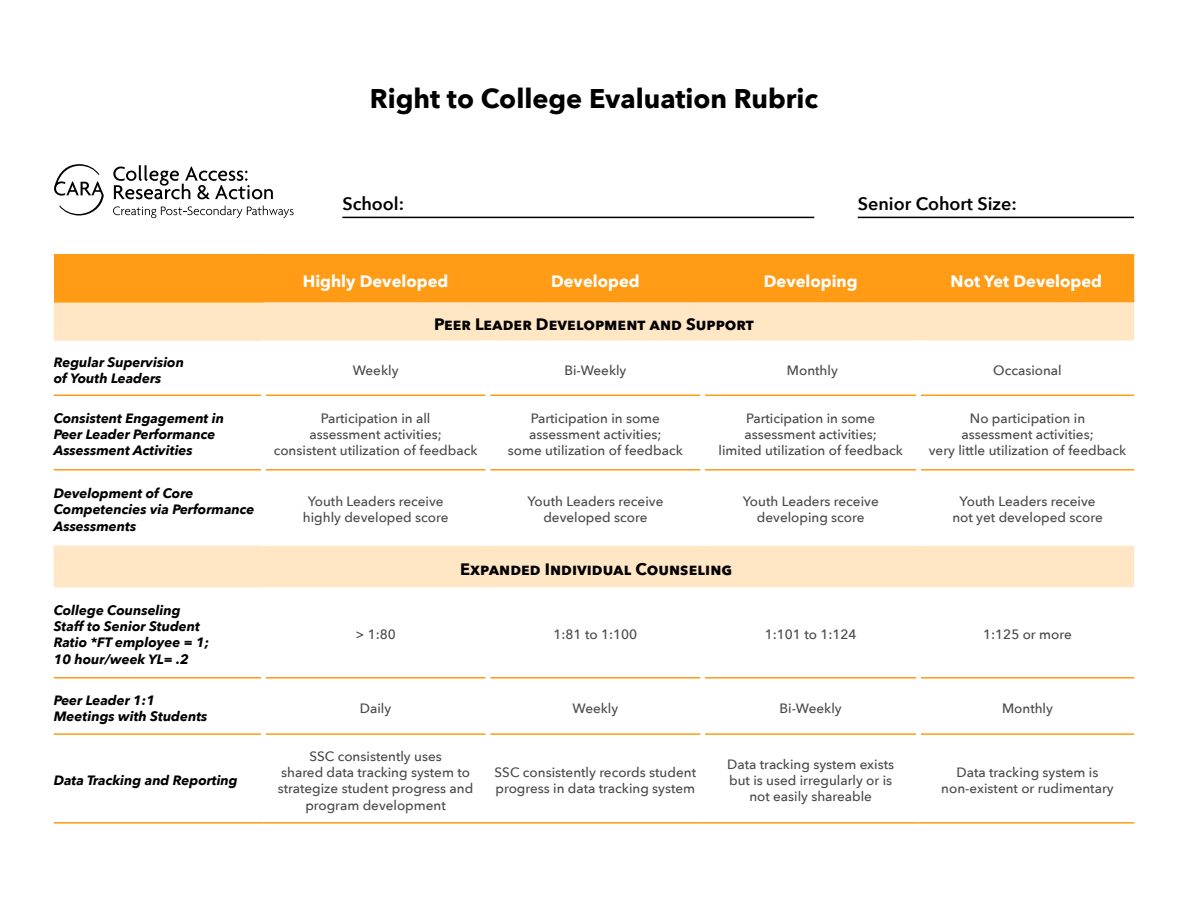
<style>
.page{position:relative;width:1188px;height:918px;background:#fff}
.page>*{position:absolute;margin:0;border:0;box-sizing:border-box;transform-origin:0 0}
.t1{font:700 27px "Avenir Next";color:#000}
.t2{font:600 18px "Avenir Next";color:#000}
.t3{font:700 16.5px "Avenir Next";color:#000}
.t4{font:700 16.5px "Avenir Next";color:#fff}
.t5{font:500 13.5px/16.2px "Avenir Next";color:#48484a;text-align:center}
.t6{font:italic 700 13.5px/16.2px "Avenir Next";color:#000}
</style>
<div class="page">
<div style="left:54px;top:254px;width:209px;height:49px;background:#ff9b14"></div>
<div style="left:263px;top:254px;width:871px;height:49px;background:#ff9b14"></div>
<svg style="left:54px;top:303px;width:1080px;height:284px;fill:#ffe6c4"></svg>
<svg style="left:263px;top:341px;width:871px;height:247px"></svg>
<hr style="left:54px;top:677px;width:207px;height:2px;background:#ff9b14">
<hr style="left:266px;top:677px;width:220px;height:2px;background:#ff9b14">
<hr style="left:490px;top:677px;width:211px;height:2px;background:#ff9b14">
<hr style="left:705px;top:677px;width:211px;height:2px;background:#ff9b14">
<hr style="left:921px;top:677px;width:213px;height:2px;background:#ff9b14">
<hr style="left:54px;top:733px;width:207px;height:2px;background:#ff9b14">
<hr style="left:266px;top:733px;width:220px;height:2px;background:#ff9b14">
<hr style="left:490px;top:733px;width:211px;height:2px;background:#ff9b14">
<hr style="left:705px;top:733px;width:211px;height:2px;background:#ff9b14">
<hr style="left:921px;top:733px;width:213px;height:2px;background:#ff9b14">
<hr style="left:54px;top:395px;width:207px;height:1px;background:#ff9b14">
<hr style="left:266px;top:395px;width:220px;height:1px;background:#ff9b14">
<hr style="left:490px;top:395px;width:211px;height:1px;background:#ff9b14">
<hr style="left:705px;top:395px;width:211px;height:1px;background:#ff9b14">
<hr style="left:921px;top:395px;width:213px;height:1px;background:#ff9b14">
<hr style="left:54px;top:469px;width:207px;height:2px;background:#ff9b14">
<hr style="left:266px;top:469px;width:220px;height:2px;background:#ff9b14">
<hr style="left:490px;top:469px;width:211px;height:2px;background:#ff9b14">
<hr style="left:705px;top:469px;width:211px;height:2px;background:#ff9b14">
<hr style="left:921px;top:469px;width:213px;height:2px;background:#ff9b14">
<div style="left:261px;top:341px;width:5px;height:54px;background:#fff"></div>
<hr style="left:486px;top:341px;width:4px;height:54px;background:#fff">
<hr style="left:701px;top:341px;width:4px;height:54px;background:#fff">
<div style="left:916px;top:341px;width:5px;height:54px;background:#fff"></div>
<div style="left:261px;top:395px;width:5px;height:75px;background:#fff"></div>
<hr style="left:486px;top:395px;width:4px;height:75px;background:#fff">
<hr style="left:701px;top:395px;width:4px;height:75px;background:#fff">
<div style="left:916px;top:395px;width:5px;height:75px;background:#fff"></div>
<div style="left:261px;top:470px;width:5px;height:75px;background:#fff"></div>
<hr style="left:486px;top:470px;width:4px;height:75px;background:#fff">
<hr style="left:701px;top:470px;width:4px;height:75px;background:#fff">
<div style="left:916px;top:470px;width:5px;height:75px;background:#fff"></div>
<div style="left:261px;top:587px;width:5px;height:91px;background:#fff"></div>
<hr style="left:486px;top:587px;width:4px;height:91px;background:#fff">
<hr style="left:701px;top:587px;width:4px;height:91px;background:#fff">
<div style="left:916px;top:587px;width:5px;height:91px;background:#fff"></div>
<hr style="left:54px;top:822px;width:209px;height:2px;background:#ff9b14">
<hr style="left:263px;top:822px;width:225px;height:2px;background:#ff9b14">
<hr style="left:488px;top:822px;width:215px;height:2px;background:#ff9b14">
<hr style="left:703px;top:822px;width:216px;height:2px;background:#ff9b14">
<hr style="left:919px;top:822px;width:215px;height:2px;background:#ff9b14">
<svg style="left:113px;top:165px;width:160px;height:34px"></svg>
<svg style="left:113px;top:206px;width:181px;height:12px"></svg>
<svg style="left:54px;top:164px;width:50px;height:51px"></svg>
<hr style="left:342px;top:217px;width:472px;height:1px;background:#000">
<hr style="left:858px;top:217px;width:276px;height:1px;background:#000">
<h1 class="t1" style="left:370px;top:75px;width:450px">Right to College Evaluation Rubric</h1>
<h2 class="t2" style="left:342px;top:188px;width:63px">School:</h2>
<h2 class="t2" style="left:858px;top:188px;width:161px">Senior Cohort Size:</h2>
<p class="t4" style="left:303px;top:266px;width:147px">Highly Developed</p>
<p class="t4" style="left:551px;top:266px;width:90px">Developed</p>
<p class="t4" style="left:764px;top:266px;width:95px">Developing</p>
<p class="t4" style="left:951px;top:266px;width:153px">Not Yet Developed</p>
<p class="t3" style="left:434px;top:310px;width:319px">Peer Leader Development and Support</p>
<p class="t6" style="left:54px;top:354px;width:132px">Regular Supervision of Youth Leaders</p>
<p class="t5" style="left:353px;top:361px;width:47px">Weekly</p>
<p class="t5" style="left:564px;top:361px;width:64px">Bi-Weekly</p>
<p class="t5" style="left:787px;top:361px;width:52px">Monthly</p>
<p class="t5" style="left:993px;top:361px;width:70px">Occasional</p>
<p class="t6" style="left:54px;top:410px;width:172px">Consistent Engagement in<br>Peer Leader Performance<br>Assessment Activities</p>
<p class="t5" style="left:274px;top:410px;width:205px">Participation in all<br>assessment activities;<br>consistent utilization of feedback</p>
<p class="t5" style="left:508px;top:410px;width:176px">Participation in some assessment activities;<br>some utilization of feedback</p>
<p class="t5" style="left:719px;top:410px;width:186px">Participation in some assessment activities;<br>limited utilization of feedback</p>
<p class="t5" style="left:929px;top:410px;width:199px">No participation in<br>assessment activities;<br>very little utilization of feedback</p>
<p class="t6" style="left:54px;top:485px;width:202px">Development of Core<br>Competencies via Performance<br>Assessments</p>
<p class="t5" style="left:303px;top:493px;width:147px">Youth Leaders receive highly developed score</p>
<p class="t5" style="left:527px;top:493px;width:137px">Youth Leaders receive developed score</p>
<p class="t5" style="left:743px;top:493px;width:137px">Youth Leaders receive developing score</p>
<p class="t5" style="left:952px;top:493px;width:152px">Youth Leaders receive not yet developed score</p>
<p class="t3" style="left:460px;top:555px;width:274px">Expanded Individual Counseling</p>
<p class="t6" style="left:54px;top:602px;width:157px">College Counseling<br>Staff to Senior Student<br>Ratio *FT employee = 1;<br>10 hour/week YL= .2</p>
<p class="t5" style="left:355px;top:626px;width:42px">&gt; 1:80</p>
<p class="t5" style="left:554px;top:626px;width:85px">1:81 to 1:100</p>
<p class="t5" style="left:765px;top:626px;width:93px">1:101 to 1:124</p>
<p class="t5" style="left:983px;top:626px;width:90px">1:125 or more</p>
<p class="t6" style="left:54px;top:692px;width:155px">Peer Leader 1:1<br>Meetings with Students</p>
<p class="t5" style="left:360px;top:699px;width:33px">Daily</p>
<p class="t5" style="left:573px;top:699px;width:47px">Weekly</p>
<p class="t5" style="left:780px;top:699px;width:64px">Bi-Weekly</p>
<p class="t5" style="left:1002px;top:699px;width:52px">Monthly</p>
<p class="t6" style="left:54px;top:772px;width:186px">Data Tracking and Reporting</p>
<p class="t5" style="left:278px;top:748px;width:197px">SSC consistently uses<br>shared data tracking system to strategize student progress and program development</p>
<p class="t5" style="left:495px;top:764px;width:203px;text-align:left">SSC consistently records student progress in data tracking system</p>
<p class="t5" style="left:727px;top:756px;width:168px">Data tracking system exists but is used irregularly or is not easily shareable</p>
<p class="t5" style="left:941px;top:764px;width:174px">Data tracking system is non-existent or rudimentary</p>
</div>
